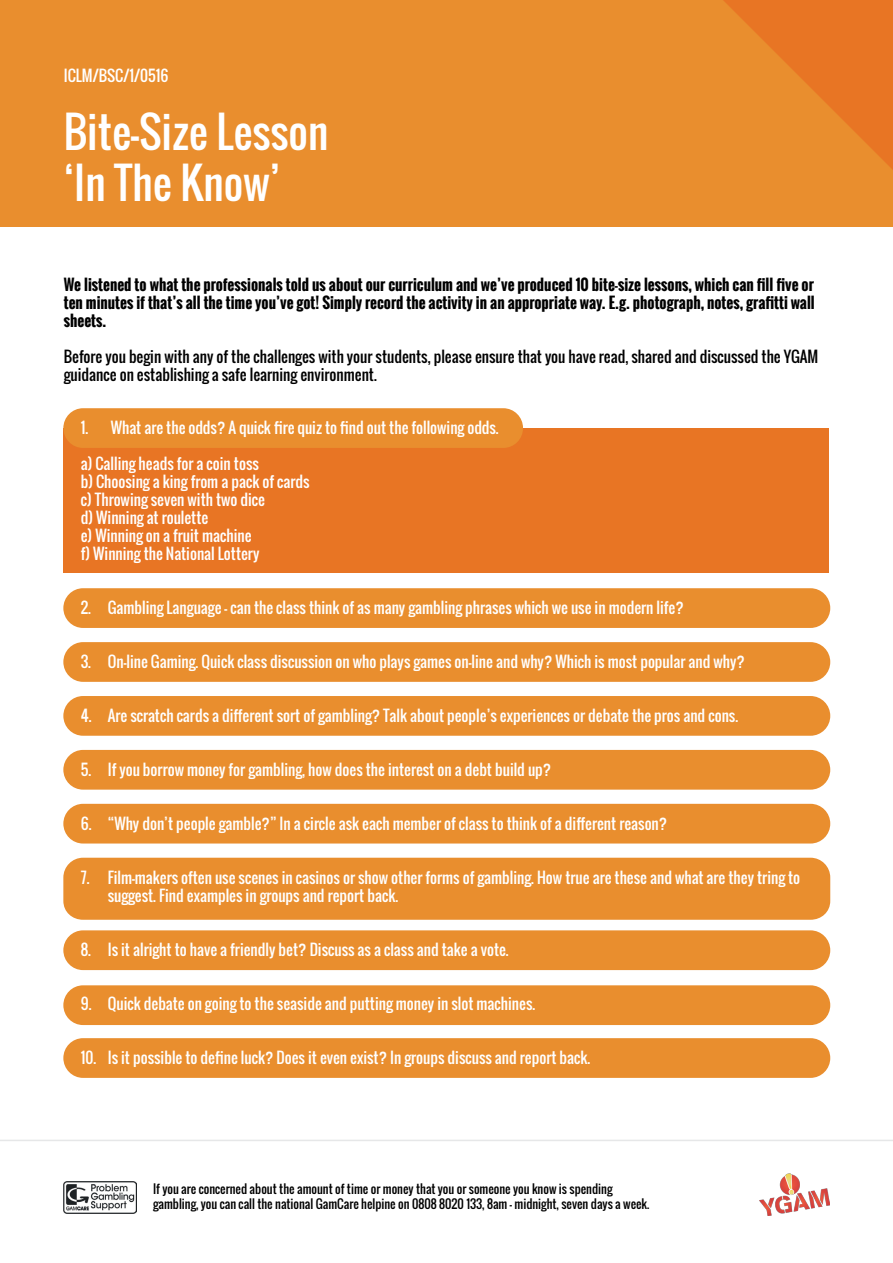
<style>
.page{position:relative;width:893px;height:1263px;background:#fff}
.page>*{position:absolute;margin:0;border:0;box-sizing:border-box;transform-origin:0 0}
.t1{font:42px/50.4px "Oswald";color:#fff}
.t2{font:15px/18px "Oswald";color:#fff}
.t3{font:700 15px/18px "Oswald";color:#000;text-align:justify}
.t4{font:15px/18px "Oswald";color:#000}
.t5{font:12px/14.4px "Oswald";color:#000}
</style>
<div class="page">
<hr style="left:0;top:1140px;width:893px;height:1px;background:#e6e7e8">
<img style="left:64px;top:1182px;width:73px;height:31px">
<img style="left:759px;top:1173px;width:70px;height:43px">
<div style="left:64px;top:428px;width:765px;height:145px;background:#e87524"></div>
<div style="left:63px;top:408px;width:460px;height:40px;background:#e98e2e;border-radius:20px"></div>
<div style="left:63px;top:588px;width:767px;height:40px;background:#e98e2e;border-radius:20px"></div>
<div style="left:63px;top:642px;width:767px;height:40px;background:#e98e2e;border-radius:20px"></div>
<div style="left:63px;top:696px;width:767px;height:40px;background:#e98e2e;border-radius:20px"></div>
<div style="left:63px;top:750px;width:767px;height:40px;background:#e98e2e;border-radius:20px"></div>
<div style="left:63px;top:804px;width:767px;height:39px;background:#e98e2e;border-radius:20px"></div>
<div style="left:63px;top:858px;width:767px;height:62px;background:#e98e2e;border-radius:20px"></div>
<div style="left:63px;top:930px;width:767px;height:40px;background:#e98e2e;border-radius:20px"></div>
<div style="left:63px;top:985px;width:767px;height:40px;background:#e98e2e;border-radius:20px"></div>
<div style="left:63px;top:1038px;width:767px;height:40px;background:#e98e2e;border-radius:20px"></div>
<div style="left:0;top:0;width:893px;height:227px;background:#e98e2e"></div>
<svg style="left:723px;top:0;width:170px;height:170px"></svg>
<p class="t2" style="left:64px;top:66px;width:106px">ICLM/BSC/1/0516</p>
<h1 class="t1" style="left:64px;top:107px;width:266px">Bite-Size Lesson ‘In The Know’</h1>
<p class="t3" style="left:64px;top:275px;width:753px">We listened to what the professionals told us about our curriculum and we’ve produced 10 bite-size lessons, which can fill five or ten minutes if that’s all the time you’ve got! Simply record the activity in an appropriate way. E.g. photograph, notes, grafitti wall sheets.</p>
<p class="t4" style="left:64px;top:347px;width:756px">Before you begin with any of the challenges with your students, please ensure that you have read, shared and discussed the YGAM guidance on establishing a safe learning environment.</p>
<p class="t2" style="left:81px;top:418px;width:419px">1. What are the odds? A quick fire quiz to find out the following odds.</p>
<p class="t2" style="left:81px;top:454px;width:230px">a) Calling heads for a coin toss<br>b) Choosing a king from a pack of cards c) Throwing seven with two dice<br>d) Winning at roulette<br>e) Winning on a fruit machine<br>f) Winning the National Lottery</p>
<p class="t2" style="left:81px;top:598px;width:604px">2. Gambling Language – can the class think of as many gambling phrases which we use in modern life?</p>
<p class="t2" style="left:81px;top:652px;width:666px">3. On-line Gaming. Quick class discussion on who plays games on-line and why? Which is most popular and why?</p>
<p class="t2" style="left:81px;top:706px;width:659px">4. Are scratch cards a different sort of gambling? Talk about people’s experiences or debate the pros and cons.</p>
<p class="t2" style="left:81px;top:760px;width:472px">5. If you borrow money for gambling, how does the interest on a debt build up?</p>
<p class="t2" style="left:81px;top:814px;width:588px">6. “Why don’t people gamble?” In a circle ask each member of class to think of a different reason?</p>
<p class="t2" style="left:108px;top:868px;width:694px;text-indent:-27px">7. Film-makers often use scenes in casinos or show other forms of gambling. How true are these and what are they tring to suggest. Find examples in groups and report back.</p>
<p class="t2" style="left:81px;top:940px;width:429px">8. Is it alright to have a friendly bet? Discuss as a class and take a vote.</p>
<p class="t2" style="left:81px;top:994px;width:456px">9. Quick debate on going to the seaside and putting money in slot machines.</p>
<p class="t2" style="left:81px;top:1048px;width:511px">10. Is it possible to define luck? Does it even exist? In groups discuss and report back.</p>
<p class="t5" style="left:153px;top:1182px;width:498px">If you are concerned about the amount of time or money that you or someone you know is spending gambling, you can call the national GamCare helpine on 0808 8020 133, 8am - midnight, seven days a week.</p>
</div>
